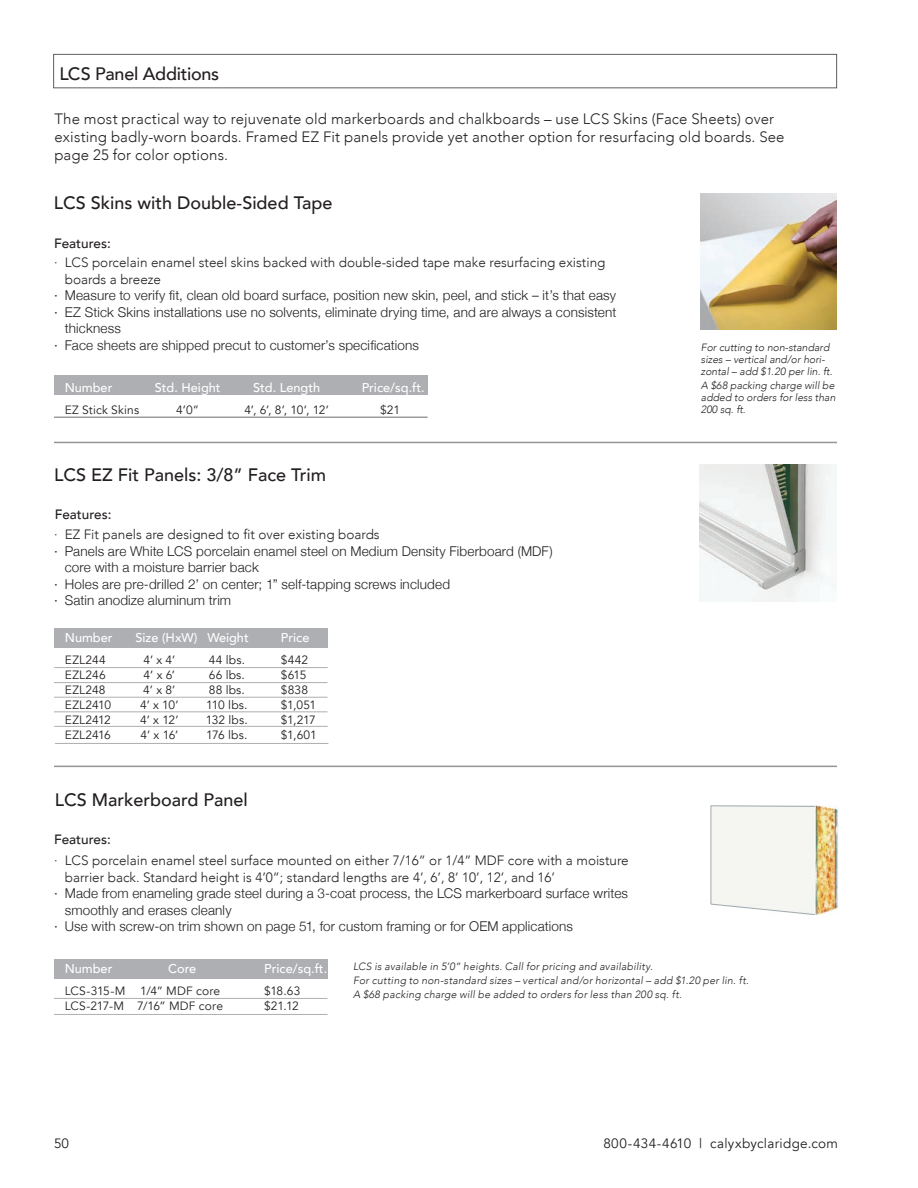
<style>
.page{position:relative;width:918px;height:1188px;background:#fff}
.page>*{position:absolute;margin:0;border:0;box-sizing:border-box;transform-origin:0 0}
.t1{font:500 18px "Avenir";color:#231f20}
.t2{font:300 15px/18px "Avenir";letter-spacing:.01em;color:#231f20}
.t3{font:300 13.5px "Helvetica Neue";letter-spacing:.01em;color:#231f20}
.t4{font:300 13.5px/16.5px "Avenir";color:#231f20}
.t5{font:13.5px "Avenir";letter-spacing:.02em;color:#231f20}
.t6{font:500 13.5px "Avenir";color:#231f20}
.t7{font:500 12.75px "Avenir";color:#fff}
.t8{font:12px "Avenir";letter-spacing:.015em;color:#231f20}
.t9{font:12px "Avenir";letter-spacing:-.005em;color:#231f20}
.t10{font:italic 300 10.5px/12px "Avenir";letter-spacing:.015em;color:#231f20}
</style>
<div class="page">
<div style="left:53px;top:54px;width:784px;height:34px;border:1px solid #5f5f62"></div>
<div style="left:54px;top:628px;width:274px;height:20px;background:#aeafb3"></div>
<hr style="left:54px;top:667px;width:274px;height:1px;background:#aeafb3">
<hr style="left:54px;top:682px;width:273px;height:1px;background:#aeafb3">
<hr style="left:54px;top:697px;width:273px;height:1px;background:#aeafb3">
<hr style="left:54px;top:711px;width:273px;height:1px;background:#aeafb3">
<hr style="left:54px;top:726px;width:274px;height:1px;background:#aeafb3">
<div style="left:54px;top:375px;width:374px;height:19px;background:#aeafb3"></div>
<hr style="left:54px;top:417px;width:374px;height:1px;background:#6c6d70">
<div style="left:54px;top:959px;width:274px;height:20px;background:#aeafb3"></div>
<hr style="left:54px;top:998px;width:273px;height:1px;background:#aeafb3">
<hr style="left:54px;top:1014px;width:274px;height:1px;background:#aeafb3">
<hr style="left:55px;top:743px;width:273px;height:1px;background:#aeafb3">
<img style="left:712px;top:806px;width:127px;height:109px">
<svg style="left:710px;top:805px;width:105px;height:2px"></svg>
<hr style="left:711px;top:806px;width:1px;height:98px;background:#a0aab1">
<svg style="left:710px;top:903px;width:105px;height:12px"></svg>
<img style="left:699px;top:464px;width:133px;height:137px">
<img style="left:701px;top:193px;width:136px;height:136px">
<hr style="left:54px;top:442px;width:783px;height:1px;background:#939598">
<hr style="left:54px;top:766px;width:783px;height:1px;background:#939598">
<h1 class="t1" style="left:59px;top:58px;width:161px">LCS Panel Additions</h1>
<p class="t2" style="left:54px;top:110px;width:732px">The most practical way to rejuvenate old markerboards and chalkboards – use LCS Skins (Face Sheets) over existing badly-worn boards. Framed EZ Fit panels provide yet another option for resurfacing old boards. See page 25 for color options.</p>
<h1 class="t1" style="left:54px;top:187px;width:280px">LCS Skins with Double-Sided Tape</h1>
<p class="t6" style="left:54px;top:231px;width:58px">Features:</p>
<p class="t4" style="left:65px;top:254px;width:542px;text-indent:-11px">· LCS porcelain enamel steel skins backed with double-sided tape make resurfacing existing boards a breeze</p>
<p class="t3" style="left:54px;top:285px;width:564px">· Measure to verify fit, clean old board surface, position new skin, peel, and stick – it’s that easy</p>
<p class="t3" style="left:54px;top:301px;width:564px">· EZ Stick Skins installations use no solvents, eliminate drying time, and are always a consistent</p>
<p class="t3" style="left:65px;top:318px;width:58px">thickness</p>
<p class="t3" style="left:54px;top:334px;width:366px">· Face sheets are shipped precut to customer’s specifications</p>
<p class="t7" style="left:65px;top:377px;width:49px">Number</p>
<p class="t7" style="left:155px;top:377px;width:67px">Std. Height</p>
<p class="t7" style="left:253px;top:377px;width:69px">Std. Length</p>
<p class="t7" style="left:362px;top:377px;width:65px">Price/sq.ft.</p>
<p class="t8" style="left:65px;top:402px;width:76px">EZ Stick Skins</p>
<p class="t8" style="left:176px;top:402px;width:24px">4’0”</p>
<p class="t8" style="left:244px;top:402px;width:86px">4’, 6’, 8’, 10’, 12’</p>
<p class="t8" style="left:380px;top:402px;width:21px">$21</p>
<h1 class="t1" style="left:54px;top:459px;width:274px">LCS EZ Fit Panels: 3/8” Face Trim</h1>
<p class="t6" style="left:55px;top:502px;width:58px">Features:</p>
<p class="t4" style="left:54px;top:526px;width:327px">· EZ Fit panels are designed to fit over existing boards</p>
<p class="t3" style="left:54px;top:540px;width:500px">· Panels are White LCS porcelain enamel steel on Medium Density Fiberboard (MDF)</p>
<p class="t3" style="left:65px;top:557px;width:196px">core with a moisture barrier back</p>
<p class="t3" style="left:54px;top:573px;width:398px">· Holes are pre-drilled 2’ on center; 1” self-tapping screws included</p>
<p class="t3" style="left:54px;top:590px;width:179px">· Satin anodize aluminum trim</p>
<p class="t7" style="left:65px;top:627px;width:49px">Number</p>
<p class="t7" style="left:135px;top:627px;width:115px">Size (HxW) Weight</p>
<p class="t7" style="left:281px;top:627px;width:30px">Price</p>
<p class="t8" style="left:65px;top:653px;width:42px">EZL244</p>
<p class="t8" style="left:143px;top:653px;width:33px">4’ x 4’</p>
<p class="t8" style="left:209px;top:653px;width:38px">44 lbs.</p>
<p class="t8" style="left:281px;top:653px;width:29px">$442</p>
<p class="t8" style="left:65px;top:668px;width:42px">EZL246</p>
<p class="t8" style="left:144px;top:668px;width:33px">4’ x 6’</p>
<p class="t8" style="left:209px;top:668px;width:38px">66 lbs.</p>
<p class="t8" style="left:281px;top:668px;width:27px">$615</p>
<p class="t8" style="left:65px;top:683px;width:42px">EZL248</p>
<p class="t8" style="left:143px;top:683px;width:34px">4’ x 8’</p>
<p class="t8" style="left:209px;top:683px;width:38px">88 lbs.</p>
<p class="t8" style="left:281px;top:683px;width:29px">$838</p>
<p class="t9" style="left:65px;top:698px;width:48px">EZL2410</p>
<p class="t8" style="left:140px;top:698px;width:40px">4’ x 10’</p>
<p class="t8" style="left:206px;top:698px;width:43px">110 lbs.</p>
<p class="t8" style="left:281px;top:698px;width:37px">$1,051</p>
<p class="t9" style="left:65px;top:713px;width:48px">EZL2412</p>
<p class="t8" style="left:140px;top:713px;width:40px">4’ x 12’</p>
<p class="t8" style="left:206px;top:713px;width:43px">132 lbs.</p>
<p class="t8" style="left:281px;top:713px;width:37px">$1,217</p>
<p class="t9" style="left:65px;top:728px;width:48px">EZL2416</p>
<p class="t8" style="left:141px;top:728px;width:39px">4’ x 16’</p>
<p class="t8" style="left:206px;top:728px;width:43px">176 lbs.</p>
<p class="t8" style="left:281px;top:728px;width:37px">$1,601</p>
<h1 class="t1" style="left:55px;top:784px;width:195px">LCS Markerboard Panel</h1>
<p class="t6" style="left:54px;top:828px;width:58px">Features:</p>
<p class="t4" style="left:65px;top:852px;width:565px;text-indent:-11px">· LCS porcelain enamel steel surface mounted on either 7/16” or 1/4” MDF core with a moisture barrier back. Standard height is 4’0”; standard lengths are 4’, 6’, 8’ 10’, 12’, and 16’</p>
<p class="t3" style="left:54px;top:883px;width:576px">· Made from enameling grade steel during a 3-coat process, the LCS markerboard surface writes</p>
<p class="t3" style="left:65px;top:899px;width:168px">smoothly and erases cleanly</p>
<p class="t3" style="left:54px;top:916px;width:521px">· Use with screw-on trim shown on page 51, for custom framing or for OEM applications</p>
<p class="t10" style="left:701px;top:341px;width:133px">For cutting to non-standard sizes – vertical and/or hori&shy;zontal – add $1.20 per lin. ft.</p>
<p class="t10" style="left:701px;top:379px;width:136px;text-align:justify">A $68 packing charge will be added to orders for less than 200 sq. ft.</p>
<p class="t7" style="left:65px;top:958px;width:49px">Number</p>
<p class="t7" style="left:168px;top:958px;width:30px">Core</p>
<p class="t7" style="left:264px;top:958px;width:65px">Price/sq.ft.</p>
<p class="t8" style="left:65px;top:984px;width:157px">LCS-315-M 1/4” MDF core</p>
<p class="t8" style="left:264px;top:984px;width:38px">$18.63</p>
<p class="t8" style="left:65px;top:999px;width:160px">LCS-217-M 7/16” MDF core</p>
<p class="t8" style="left:264px;top:999px;width:36px">$21.12</p>
<p class="t10" style="left:353px;top:959px;width:397px;line-height:14.1px">LCS is available in 5’0” heights. Call for pricing and availability.<br>For cutting to non-standard sizes – vertical and/or horizontal – add $1.20 per lin. ft.<br>A $68 packing charge will be added to orders for less than 200 sq. ft.</p>
<p class="t5" style="left:54px;top:1135px;width:17px">50</p>
<p class="t5" style="left:603px;top:1135px;width:236px">800-434-4610 | calyxbyclaridge.com</p>
</div>
